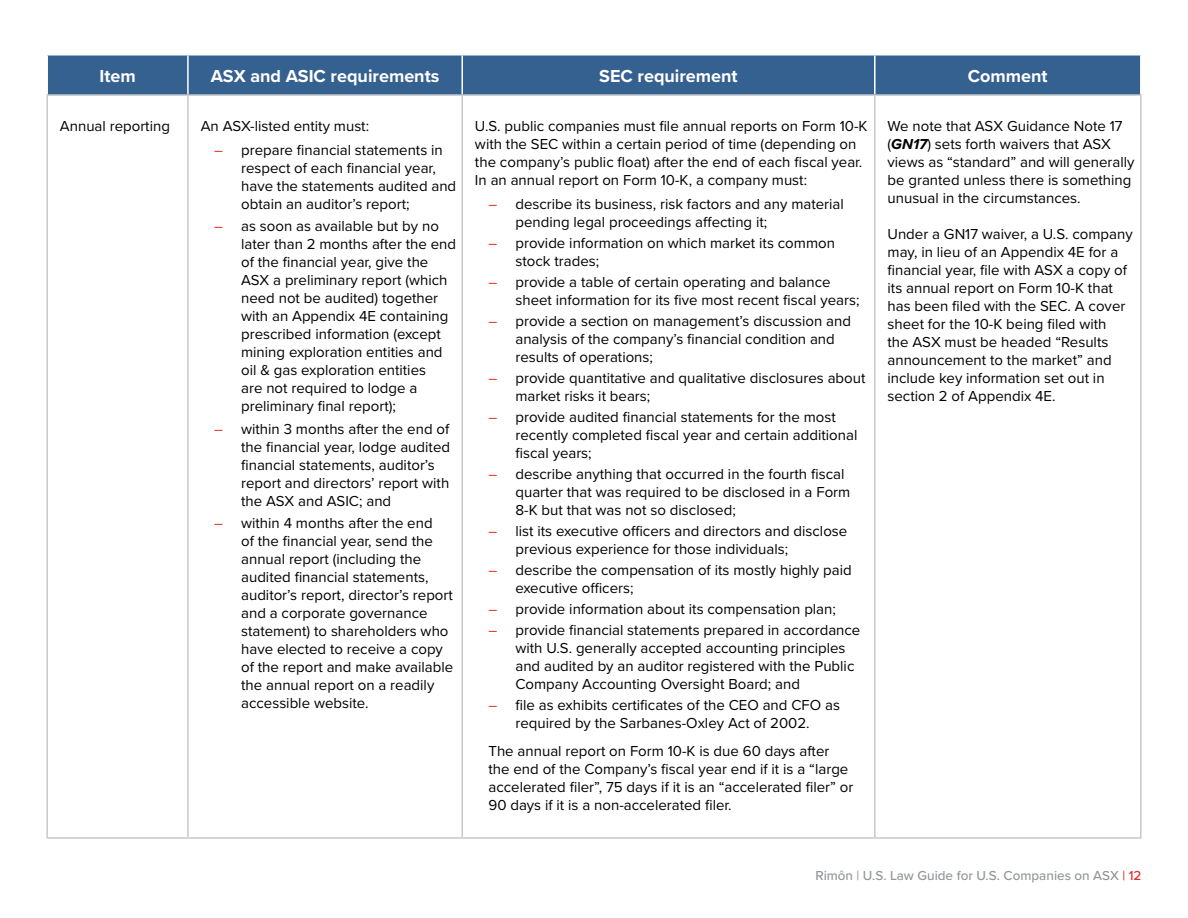
<style>
.page{position:relative;width:1188px;height:918px;background:#fff}
.page>*{position:absolute;margin:0;border:0;box-sizing:border-box;transform-origin:0 0}
.t1{font:700 18px "Proxima Nova";color:#fff}
.t2{font:15px/18px "Proxima Nova";color:#000}
.t3{font:500 13.5px "Proxima Nova";color:#939598}
.s1{color:#e42b24}
.s2{font-weight:700;font-style:italic}
</style>
<div class="page">
<div style="left:48px;top:56px;width:1092px;height:38px;background:#356190"></div>
<hr style="left:187px;top:55px;width:2px;height:39px;background:#fff">
<hr style="left:461px;top:55px;width:2px;height:39px;background:#fff">
<hr style="left:874px;top:55px;width:2px;height:39px;background:#fff">
<hr style="left:46px;top:94px;width:142px;height:2px;background:#c7c8ca">
<hr style="left:46px;top:96px;width:2px;height:741px;background:#c7c8ca">
<hr style="left:188px;top:94px;width:274px;height:2px;background:#c7c8ca">
<hr style="left:187px;top:96px;width:2px;height:741px;background:#c7c8ca">
<hr style="left:462px;top:94px;width:413px;height:2px;background:#c7c8ca">
<hr style="left:461px;top:96px;width:2px;height:741px;background:#c7c8ca">
<hr style="left:875px;top:94px;width:267px;height:2px;background:#c7c8ca">
<hr style="left:874px;top:96px;width:2px;height:741px;background:#c7c8ca">
<hr style="left:1140px;top:96px;width:2px;height:741px;background:#c7c8ca">
<hr style="left:46px;top:837px;width:142px;height:2px;background:#c7c8ca">
<hr style="left:188px;top:837px;width:274px;height:2px;background:#c7c8ca">
<hr style="left:462px;top:837px;width:413px;height:2px;background:#c7c8ca">
<hr style="left:875px;top:837px;width:267px;height:2px;background:#c7c8ca">
<p class="t1" style="left:99px;top:63px;width:38px">Item</p>
<p class="t1" style="left:211px;top:63px;width:230px">ASX and ASIC requirements</p>
<p class="t1" style="left:599px;top:63px;width:140px">SEC requirement</p>
<p class="t1" style="left:968px;top:63px;width:81px">Comment</p>
<p class="t2" style="left:60px;top:116px;width:112px">Annual reporting</p>
<p class="t2" style="left:201px;top:116px;width:170px">An ASX-listed entity must:</p>
<p class="t2" style="left:241px;top:140px;width:217px;text-indent:-27px"><span class="s1">–</span> prepare financial statements in respect of each financial year, have the statements audited and obtain an auditor’s report;</p>
<p class="t2" style="left:241px;top:217px;width:217px;text-indent:-27px"><span class="s1">–</span> as soon as available but by no later than 2 months after the end of the financial year, give the<br>ASX a preliminary report (which need not be audited) together with an Appendix 4E containing prescribed information (except mining exploration entities and oil &amp; gas exploration entities<br>are not required to lodge a preliminary final report);</p>
<p class="t2" style="left:241px;top:419px;width:210px;text-indent:-27px"><span class="s1">–</span> within 3 months after the end of the financial year, lodge audited financial statements, auditor’s report and directors’ report with the ASX and ASIC; and</p>
<p class="t2" style="left:241px;top:514px;width:214px;text-indent:-27px"><span class="s1">–</span> within 4 months after the end<br>of the financial year, send the annual report (including the audited financial statements, auditor’s report, director’s report and a corporate governance statement) to shareholders who have elected to receive a copy of the report and make available the annual report on a readily accessible website.</p>
<p class="t2" style="left:888px;top:116px;width:248px">We note that ASX Guidance Note 17 (<span class="s2">GN17</span>) sets forth waivers that ASX views as “standard” and will generally be granted unless there is something unusual in the circumstances.</p>
<p class="t2" style="left:888px;top:224px;width:247px">Under a GN17 waiver, a U.S. company may, in lieu of an Appendix 4E for a financial year, file with ASX a copy of its annual report on Form 10-K that has been filed with the SEC. A cover sheet for the 10-K being filed with<br>the ASX must be headed “Results announcement to the market” and include key information set out in section 2 of Appendix 4E.</p>
<p class="t2" style="left:475px;top:116px;width:394px">U.S. public companies must file annual reports on Form 10-K with the SEC within a certain period of time (depending on the company’s public float) after the end of each fiscal year.<br>In an annual report on Form 10-K, a company must:</p>
<p class="t2" style="left:515px;top:194px;width:330px;text-indent:-27px"><span class="s1">–</span> describe its business, risk factors and any material pending legal proceedings affecting it;</p>
<p class="t2" style="left:515px;top:233px;width:321px;text-indent:-27px"><span class="s1">–</span> provide information on which market its common stock trades;</p>
<p class="t2" style="left:515px;top:272px;width:345px;text-indent:-27px"><span class="s1">–</span> provide a table of certain operating and balance sheet information for its five most recent fiscal years;</p>
<p class="t2" style="left:515px;top:311px;width:337px;text-indent:-27px"><span class="s1">–</span> provide a section on management’s discussion and analysis of the company’s financial condition and results of operations;</p>
<p class="t2" style="left:515px;top:368px;width:351px;text-indent:-27px"><span class="s1">–</span> provide quantitative and qualitative disclosures about market risks it bears;</p>
<p class="t2" style="left:515px;top:407px;width:343px;text-indent:-27px"><span class="s1">–</span> provide audited financial statements for the most recently completed fiscal year and certain additional fiscal years;</p>
<p class="t2" style="left:515px;top:464px;width:336px;text-indent:-27px"><span class="s1">–</span> describe anything that occurred in the fourth fiscal quarter that was required to be disclosed in a Form<br>8-K but that was not so disclosed;</p>
<p class="t2" style="left:515px;top:521px;width:333px;text-indent:-27px"><span class="s1">–</span> list its executive officers and directors and disclose previous experience for those individuals;</p>
<p class="t2" style="left:515px;top:560px;width:338px;text-indent:-27px"><span class="s1">–</span> describe the compensation of its mostly highly paid executive officers;</p>
<p class="t2" style="left:488px;top:599px;width:349px"><span class="s1">–</span> provide information about its compensation plan;</p>
<p class="t2" style="left:515px;top:620px;width:346px;text-indent:-27px"><span class="s1">–</span> provide financial statements prepared in accordance with U.S. generally accepted accounting principles and audited by an auditor registered with the Public Company Accounting Oversight Board; and</p>
<p class="t2" style="left:488px;top:695px;width:353px;text-align:center"><span class="s1">–</span> file as exhibits certificates of the CEO and CFO as required by the Sarbanes-Oxley Act of 2002.</p>
<p class="t2" style="left:488px;top:742px;width:366px">The annual report on Form 10-K is due 60 days after the end of the Company’s fiscal year end if it is a “large accelerated filer”, 75 days if it is an “accelerated filer” or 90 days if it is a non-accelerated filer.</p>
<p class="t3" style="left:815px;top:866px;width:328px">Rimôn | U.S. Law Guide for U.S. Companies on ASX <span class="s1">| 12</span></p>
</div>
